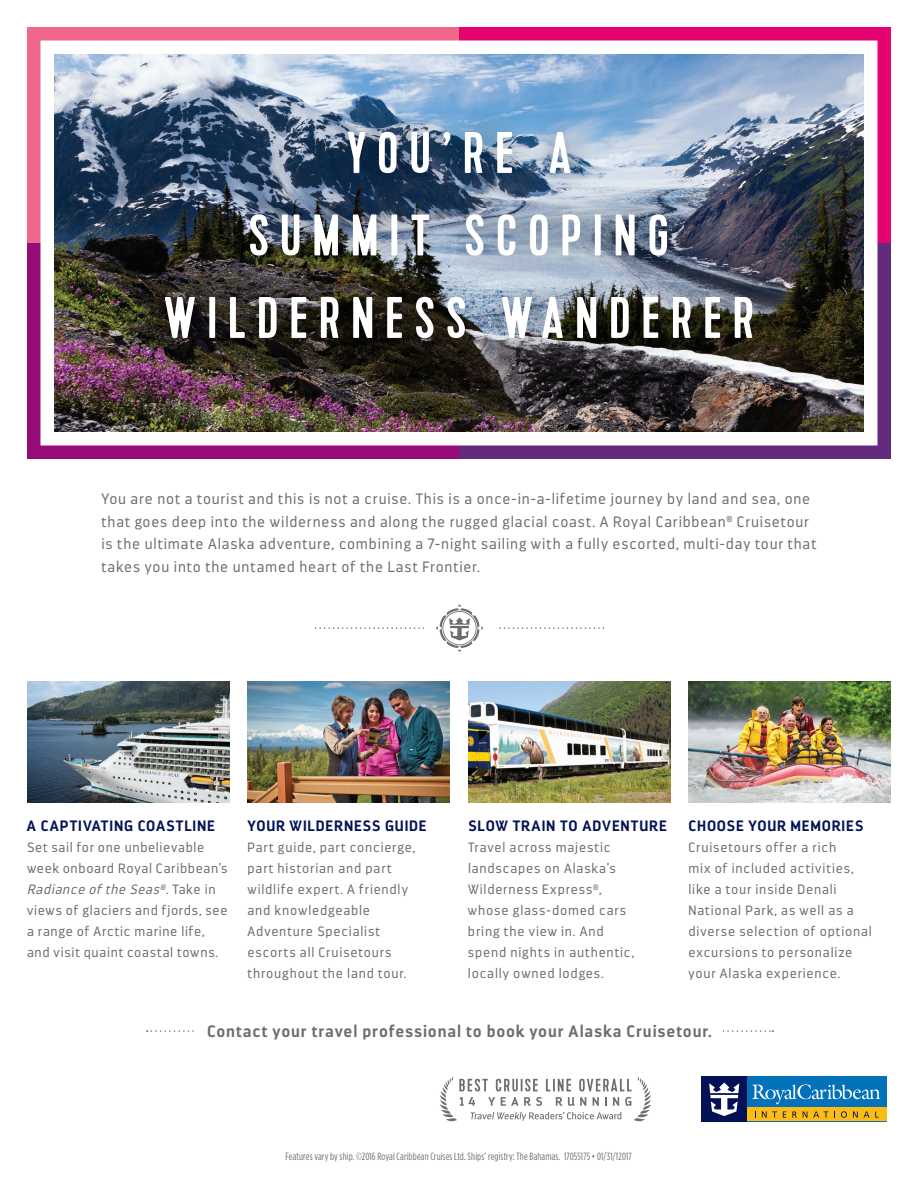
<style>
.page{position:relative;width:918px;height:1188px;background:#fff}
.page>*{position:absolute;margin:0;border:0;box-sizing:border-box;transform-origin:0 0}
.t1{font:58.5px/82.5px "Kapra";letter-spacing:.195em;color:#fff;text-align:center}
.t2{font:700 16.5px "Darwin";letter-spacing:.05em;color:#6c6d70}
.t3{font:300 15px/22.5px "Darwin";letter-spacing:.055em;color:#6c6d70}
.t4{font:700 15px "Darwin";letter-spacing:.055em;color:#041156}
.t5{font:300 13.5px/21px "Darwin";letter-spacing:.06em;color:#6c6d70}
.t6{font:10.5px "Gotham Condensed";letter-spacing:.015em;color:#6c6d70}
.s1{font-style:italic}
</style>
<div class="page">
<div style="left:27px;top:27px;width:433px;height:216px;background:#f1668b"></div>
<div style="left:459px;top:243px;width:432px;height:216px;background:#642a7d"></div>
<div style="left:27px;top:243px;width:432px;height:216px;background:#970c76"></div>
<div style="left:460px;top:27px;width:431px;height:216px;background:#e4036f"></div>
<img style="left:27px;top:681px;width:203px;height:122px">
<img style="left:248px;top:681px;width:202px;height:122px">
<img style="left:468px;top:681px;width:202px;height:122px">
<img style="left:688px;top:681px;width:203px;height:122px">
<svg style="left:315px;top:604px;width:289px;height:48px"></svg>
<svg style="left:147px;top:1030px;width:626px;height:2px"></svg>
<div style="left:196px;top:1024px;width:527px;height:14px;background:#fff"></div>
<div style="left:702px;top:1076px;width:184px;height:45px;background:#0372bb"></div>
<div style="left:702px;top:1076px;width:45px;height:45px;background:#041156"></div>
<div style="left:747px;top:1107px;width:139px;height:14px;background:#fdbc12"></div>
<svg style="left:762px;top:1111px;width:15px;height:7px"></svg>
<svg style="left:783px;top:1111px;width:3px;height:7px"></svg>
<svg style="left:792px;top:1111px;width:5px;height:7px"></svg>
<svg style="left:803px;top:1111px;width:4px;height:7px"></svg>
<svg style="left:813px;top:1111px;width:15px;height:7px"></svg>
<svg style="left:841px;top:1111px;width:6px;height:7px"></svg>
<svg style="left:853px;top:1111px;width:26px;height:7px"></svg>
<svg style="left:709px;top:1083px;width:30px;height:33px"></svg>
<svg style="left:752px;top:1084px;width:128px;height:20px"></svg>
<svg style="left:440px;top:1076px;width:211px;height:45px"></svg>
<img style="left:40px;top:34px;width:838px;height:412px">
<h1 class="t1" style="left:164px;top:113px;width:592px">YOU’RE A<br>SUMMIT SCOPING<br>WILDERNESS WANDERER</h1>
<p class="t3" style="left:101px;top:488px;width:716px">You are not a tourist and this is not a cruise. This is a once-in-a-lifetime journey by land and sea, one that goes deep into the wilderness and along the rugged glacial coast. A Royal Caribbean<sup>®</sup> Cruisetour is the ultimate Alaska adventure, combining a 7-night sailing with a fully escorted, multi-day tour that takes you into the untamed heart of the Last Frontier.</p>
<p class="t4" style="left:27px;top:817px;width:189px">A CAPTIVATING COASTLINE</p>
<p class="t5" style="left:27px;top:837px;width:202px">Set sail for one unbelievable week onboard Royal Caribbean’s<br><span class="s1">Radiance ofthe Seas</span><sup>®</sup>. Ta k e i n views of glaciers and fjords, see a range of Arctic marine life, and visit quaint coastal towns.</p>
<p class="t4" style="left:248px;top:817px;width:181px">YOUR WILDERNESS GUIDE</p>
<p class="t5" style="left:248px;top:837px;width:169px">Part guide, part concierge, part historian and part wildlife expert. A friendly and knowledgeable<br>Adventure Specialist escorts all Cruisetours throughout the land tour.</p>
<p class="t4" style="left:468px;top:817px;width:200px">SLOW TRAIN TO ADVENTURE</p>
<p class="t5" style="left:468px;top:837px;width:168px">Travel across majestic landscapes on Alaska’s<br>Wilderness Express<sup>®</sup>, whose glass-domed cars bring the view in. And spend nights in authentic, locally owned lodges.</p>
<p class="t4" style="left:688px;top:817px;width:176px">CHOOSE YOUR MEMORIES</p>
<p class="t5" style="left:688px;top:837px;width:185px">Cruisetours offer a rich<br>mix of included activities, like a tour inside Denali<br>National Park, as well as a diverse selection of optional excursions to personalize your Alaska experience.</p>
<p class="t2" style="left:207px;top:1021px;width:506px">Contact your travel professional to book your Alaska Cruisetour.</p>
<p class="t6" style="left:285px;top:1150px;width:348px">Features vary by ship. ©2016 Royal Caribbean Cruises Ltd. Ships’ registry: The Bahamas. 17055175 • 01/31/12017</p>
</div>
